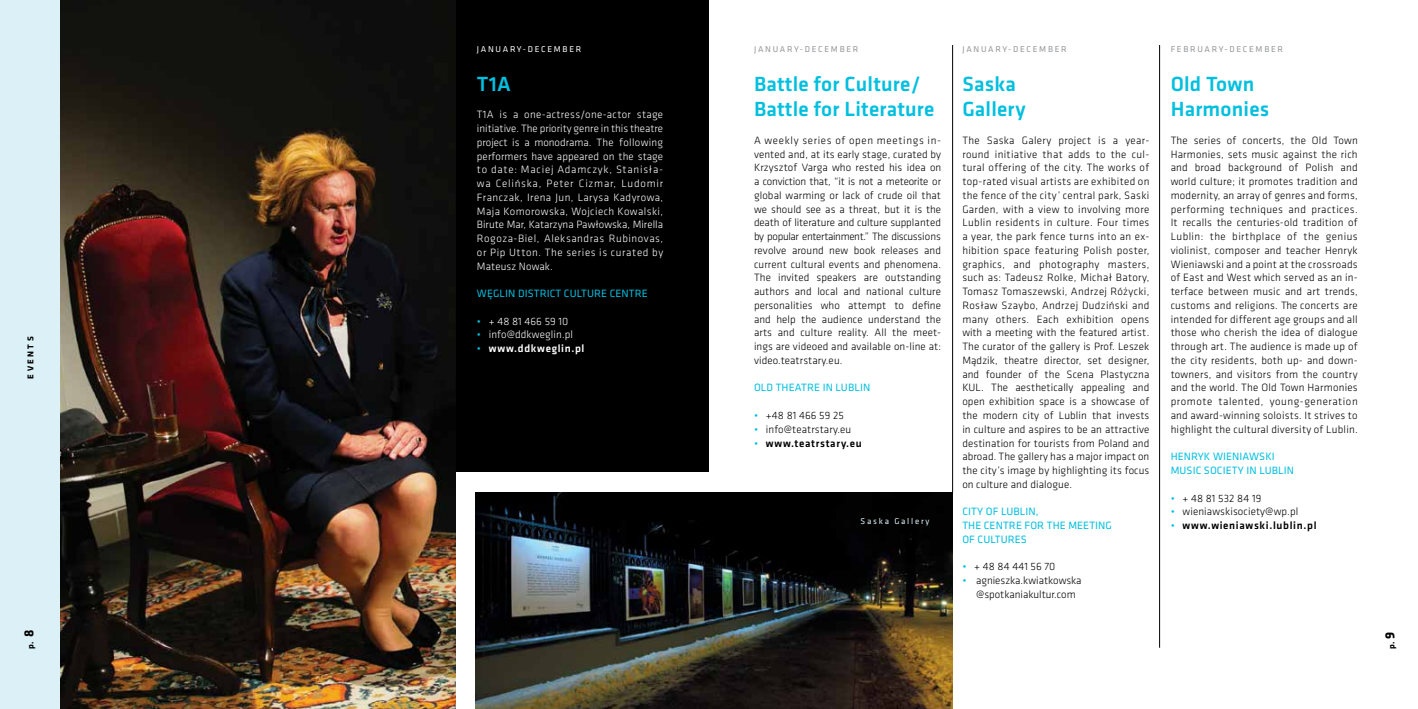
<style>
.page{position:relative;width:1418px;height:709px;background:#fff}
.page>*{position:absolute;margin:0;border:0;box-sizing:border-box;transform-origin:0 0}
.t1{font:500 21.25px/25.5px "Klavika";letter-spacing:.01em;color:#00bfdf}
.t2{font:300 11px/13.8px "Klavika";letter-spacing:.01em;color:#000;text-align:justify}
.t3{font:300 11px/13.8px "Klavika";letter-spacing:.045em;color:#fff;text-align:justify}
.t4{font:11px/13.8px "Klavika";letter-spacing:.01em;color:#00bfdf}
.t5{font:500 11px "Klavika";letter-spacing:.06em;color:#000}
.t6{font:300 11px "Klavika";letter-spacing:.01em;color:#fff}
.t7{font:500 11px "Klavika";letter-spacing:.06em;color:#fff}
.t8{font:8.75px "Klavika";letter-spacing:.2em;color:#939598}
.t9{font:8.75px "Klavika";letter-spacing:.2em;color:#fff}
.t10{font:8.75px "Klavika";letter-spacing:.2em;color:#dbf1f7}
.t11{font:700 8.75px "Klavika";letter-spacing:.275em;color:#000}
.s1{font-size:13.75px}
.s2{color:#00bfdf}
.s3{font-weight:300;color:#00bfdf}
</style>
<div class="page">
<div style="left:0;top:0;width:181px;height:709px;background:#dbf1f7"></div>
<div style="left:455px;top:0;width:254px;height:471px;background:#000"></div>
<img style="left:60px;top:0;width:395px;height:709px">
<hr style="left:1159px;top:45px;width:1px;height:602px;background:#000">
<img style="left:475px;top:493px;width:477px;height:216px">
<hr style="left:952px;top:45px;width:1px;height:448px;background:#000">
<p class="t11" style="left:24px;top:378px;width:43px;rotate:-90deg">EVENTS</p>
<p class="t11" style="left:24px;top:648px;width:20px;rotate:-90deg">p. <span class="s1">8</span></p>
<p class="t9" style="left:477px;top:43px;width:106px">JANUARY-DECEMBER</p>
<h1 class="t1" style="left:477px;top:70px;width:35px">T1A</h1>
<p class="t3" style="left:477px;top:108px;width:188px">T1A is a one-actress/one-actor stage initiative. The priority genre in this theatre project is a monodrama. The following performers have appeared on the stage to date: Maciej Adamczyk, Stanisła&shy;wa Celińska, Peter Cizmar, Ludomir Franczak, Irena Jun, Larysa Kadyrowa, Maja Komorowska, Wojciech Kowalski, Birute Mar, Katarzyna Pawłowska, Mirella Rogoza-Biel, Aleksandras Rubinovas, or Pip Utton. The series is curated by Mateusz Nowak.</p>
<p class="t4" style="left:477px;top:286px;width:172px">WĘGLIN DISTRICT CULTURE CENTRE</p>
<p class="t6" style="left:477px;top:314px;width:93px"><span class="s2">•</span> + 48 81 466 59 10</p>
<p class="t6" style="left:477px;top:328px;width:98px"><span class="s2">•</span> info@ddkweglin.pl</p>
<p class="t7" style="left:477px;top:341px;width:109px"><span class="s3">•</span> www.ddkweglin.pl</p>
<p class="t8" style="left:754px;top:43px;width:106px">JANUARY-DECEMBER</p>
<h1 class="t1" style="left:754px;top:70px;width:182px">Battle for Culture/<br>Battle for Literature</h1>
<p class="t2" style="left:754px;top:133px;width:189px">A weekly series of open meetings in&shy;vented and, at its early stage, curated by Krzysztof Varga who rested his idea on a conviction that, “it is not a meteorite or global warming or lack of crude oil that we should see as a threat, but it is the death of literature and culture supplanted by popular entertainment.” The discussions revolve around new book releases and current cultural events and phenomena.<br>The invited speakers are outstanding authors and local and national culture personalities who attempt to define and help the audience understand the arts and culture reality. All the meet&shy;ings are videoed and available on-line at: video.teatrstary.eu.</p>
<p class="t4" style="left:754px;top:380px;width:118px">OLD THEATRE IN LUBLIN</p>
<p class="t2" style="left:754px;top:408px;width:91px"><span class="s2">•</span> +48 81 466 59 25</p>
<p class="t2" style="left:754px;top:422px;width:99px"><span class="s2">•</span> info@teatrstary.eu</p>
<p class="t5" style="left:754px;top:435px;width:109px"><span class="s3">•</span> www.teatrstary.eu</p>
<p class="t10" style="left:860px;top:515px;width:70px">Saska Gallery</p>
<p class="t8" style="left:962px;top:43px;width:106px">JANUARY-DECEMBER</p>
<h1 class="t1" style="left:962px;top:70px;width:65px">Saska<br>Gallery</h1>
<p class="t2" style="left:962px;top:133px;width:188px">The Saska Galery project is a year&shy;round initiative that adds to the cul&shy;tural offering of the city. The works of top-rated visual artists are exhibited on the fence of the city’ central park, Saski Garden, with a view to involving more Lublin residents in culture. Four times a year, the park fence turns into an ex&shy;hibition space featuring Polish poster, graphics, and photography masters, such as: Tadeusz Rolke, Michał Batory, Tomasz Tomaszewski, Andrzej Różycki, Rosław Szaybo, Andrzej Dudziński and many others. Each exhibition opens with a meeting with the featured artist.<br>The curator of the gallery is Prof. Leszek Mądzik, theatre director, set designer, and founder of the Scena Plastyczna KUL. The aesthetically appealing and open exhibition space is a showcase of the modern city of Lublin that invests in culture and aspires to be an attractive destination for tourists from Poland and abroad. The gallery has a major impact on the city’s image by highlighting its focus on culture and dialogue.</p>
<p class="t4" style="left:962px;top:504px;width:151px">CITY OF LUBLIN,<br>THE CENTRE FOR THE MEETING<br>OF CULTURES</p>
<p class="t2" style="left:962px;top:559px;width:94px"><span class="s2">•</span> + 48 84 441 56 70</p>
<p class="t2" style="left:976px;top:573px;width:107px;text-indent:-14px"><span class="s2">•</span> agnieszka.kwiatkowska @spotkaniakultur.com</p>
<p class="t8" style="left:1170px;top:43px;width:114px">FEBRUARY-DECEMBER</p>
<h1 class="t1" style="left:1170px;top:70px;width:100px">Old Town<br>Harmonies</h1>
<p class="t2" style="left:1170px;top:133px;width:188px">The series of concerts, the Old Town Harmonies, sets music against the rich and broad background of Polish and world culture; it promotes tradition and modernity, an array of genres and forms, performing techniques and practices.<br>It recalls the centuries-old tradition of Lublin: the birthplace of the genius violinist, composer and teacher Henryk Wieniawski and a point at the crossroads of East and West which served as an in&shy;terface between music and art trends, customs and religions. The concerts are intended for different age groups and all those who cherish the idea of dialogue through art. The audience is made up of the city residents, both up- and down&shy;towners, and visitors from the country and the world. The Old Town Harmonies promote talented, young-generation and award-winning soloists. It strives to highlight the cultural diversity of Lublin.</p>
<p class="t4" style="left:1170px;top:449px;width:125px">HENRYK WIENIAWSKI<br>MUSIC SOCIETY IN LUBLIN</p>
<p class="t2" style="left:1170px;top:491px;width:92px"><span class="s2">•</span> + 48 81 532 84 19</p>
<p class="t2" style="left:1170px;top:504px;width:129px"><span class="s2">•</span> wieniawskisociety@wp.pl</p>
<p class="t5" style="left:1170px;top:518px;width:147px"><span class="s3">•</span> www.wieniawski.lublin.pl</p>
<p class="t11" style="left:1385px;top:648px;width:19px;rotate:-90deg">p. <span class="s1">9</span></p>
</div>
